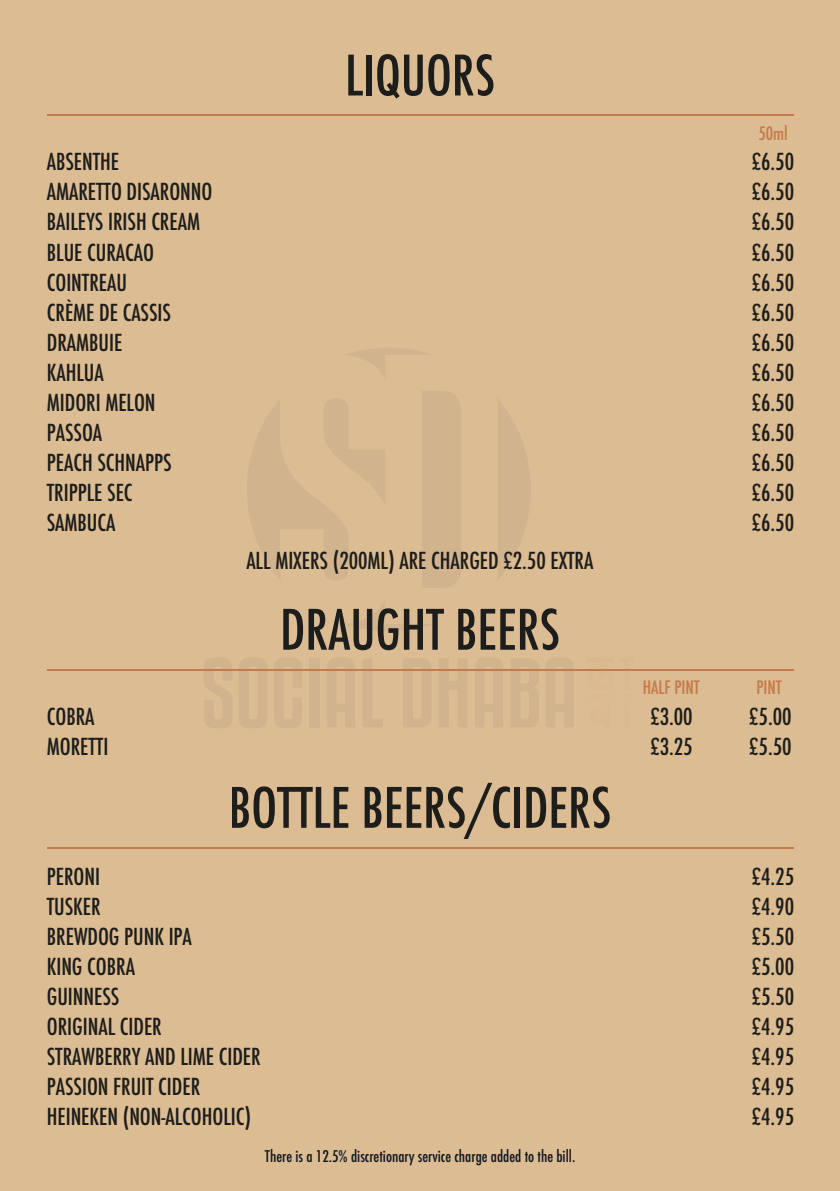
<style>
.page{position:relative;width:840px;height:1191px;background:#fff}
.page>*{position:absolute;margin:0;border:0;box-sizing:border-box;transform-origin:0 0}
.t1{font:500 condensed 54.2px "Futura";color:#1d1d1b}
.t2{font:500 condensed 22.8px "Futura";color:#1d1d1b}
.t3{font:500 condensed 18px "Futura";color:#c57a4a}
.t4{font:500 condensed 15.6px "Futura";color:#0f1621}
</style>
<div class="page">
<div style="left:0;top:0;width:839px;height:1191px;background:#dcbc92"></div>
<svg style="left:347px;top:602px;width:83px;height:29px"></svg>
<svg style="left:247px;top:399px;width:138px;height:181px"></svg>
<svg style="left:346px;top:348px;width:82px;height:29px"></svg>
<svg style="left:498px;top:400px;width:32px;height:179px"></svg>
<div style="left:422px;top:391px;width:39px;height:197px;background:#d1b38d"></div>
<svg style="left:204px;top:658px;width:28px;height:70px"></svg>
<svg style="left:238px;top:658px;width:29px;height:70px"></svg>
<svg style="left:274px;top:658px;width:28px;height:70px"></svg>
<div style="left:309px;top:658px;width:10px;height:69px;background:#d1b38d"></div>
<svg style="left:326px;top:658px;width:29px;height:69px"></svg>
<svg style="left:362px;top:659px;width:20px;height:68px"></svg>
<svg style="left:402px;top:659px;width:29px;height:68px"></svg>
<svg style="left:438px;top:659px;width:29px;height:68px"></svg>
<svg style="left:474px;top:658px;width:29px;height:69px"></svg>
<svg style="left:510px;top:659px;width:29px;height:68px"></svg>
<svg style="left:545px;top:658px;width:28px;height:69px"></svg>
<svg style="left:620px;top:670px;width:13px;height:1px"></svg>
<svg style="left:585px;top:670px;width:28px;height:1px"></svg>
<hr style="left:47px;top:115px;width:746px;height:1px;background:#c57a4a">
<hr style="left:47px;top:669px;width:746px;height:1px;background:#c57a4a">
<hr style="left:47px;top:847px;width:746px;height:1px;background:#c57a4a">
<h1 class="t1" style="left:345px;top:41px;width:151px">LIQUORS</h1>
<p class="t3" style="left:758px;top:122px;width:31px">50ml</p>
<p class="t2" style="left:47px;top:147px;width:74px">ABSENTHE</p>
<p class="t2" style="left:751px;top:147px;width:44px">£6.50</p>
<p class="t2" style="left:47px;top:177px;width:167px">AMARETTO DISARONNO</p>
<p class="t2" style="left:751px;top:177px;width:44px">£6.50</p>
<p class="t2" style="left:47px;top:207px;width:155px">BAILEYS IRISH CREAM</p>
<p class="t2" style="left:751px;top:207px;width:44px">£6.50</p>
<p class="t2" style="left:47px;top:237px;width:109px">BLUE CURACAO</p>
<p class="t2" style="left:751px;top:237px;width:44px">£6.50</p>
<p class="t2" style="left:47px;top:267px;width:82px">COINTREAU</p>
<p class="t2" style="left:751px;top:267px;width:44px">£6.50</p>
<p class="t2" style="left:47px;top:297px;width:126px">CRÈME DE CASSIS</p>
<p class="t2" style="left:751px;top:297px;width:44px">£6.50</p>
<p class="t2" style="left:47px;top:327px;width:77px">DRAMBUIE</p>
<p class="t2" style="left:751px;top:327px;width:44px">£6.50</p>
<p class="t2" style="left:47px;top:357px;width:58px">KAHLUA</p>
<p class="t2" style="left:751px;top:357px;width:44px">£6.50</p>
<p class="t2" style="left:47px;top:387px;width:110px">MIDORI MELON</p>
<p class="t2" style="left:751px;top:387px;width:44px">£6.50</p>
<p class="t2" style="left:47px;top:417px;width:57px">PASSOA</p>
<p class="t2" style="left:751px;top:417px;width:44px">£6.50</p>
<p class="t2" style="left:47px;top:447px;width:126px">PEACH SCHNAPPS</p>
<p class="t2" style="left:751px;top:447px;width:44px">£6.50</p>
<p class="t2" style="left:47px;top:477px;width:87px">TRIPPLE SEC</p>
<p class="t2" style="left:751px;top:477px;width:44px">£6.50</p>
<p class="t2" style="left:47px;top:507px;width:70px">SAMBUCA</p>
<p class="t2" style="left:751px;top:507px;width:44px">£6.50</p>
<p class="t2" style="left:246px;top:546px;width:348px">ALL MIXERS (200ML) ARE CHARGED £2.50 EXTRA</p>
<h1 class="t1" style="left:280px;top:595px;width:281px">DRAUGHT BEERS</h1>
<p class="t3" style="left:642px;top:676px;width:58px">HALF PINT</p>
<p class="t3" style="left:756px;top:676px;width:27px">PINT</p>
<p class="t2" style="left:47px;top:701px;width:49px">COBRA</p>
<p class="t2" style="left:650px;top:701px;width:44px">£3.00</p>
<p class="t2" style="left:748px;top:701px;width:44px">£5.00</p>
<p class="t2" style="left:47px;top:731px;width:63px">MORETTI</p>
<p class="t2" style="left:650px;top:731px;width:44px">£3.25</p>
<p class="t2" style="left:748px;top:731px;width:44px">£5.50</p>
<h1 class="t1" style="left:229px;top:773px;width:383px">BOTTLE BEERS/CIDERS</h1>
<p class="t2" style="left:47px;top:861px;width:55px">PERONI</p>
<p class="t2" style="left:751px;top:861px;width:44px">£4.25</p>
<p class="t2" style="left:47px;top:891px;width:55px">TUSKER</p>
<p class="t2" style="left:751px;top:891px;width:44px">£4.90</p>
<p class="t2" style="left:47px;top:921px;width:146px">BREWDOG PUNK IPA</p>
<p class="t2" style="left:751px;top:921px;width:44px">£5.50</p>
<p class="t2" style="left:47px;top:951px;width:90px">KING COBRA</p>
<p class="t2" style="left:751px;top:951px;width:44px">£5.00</p>
<p class="t2" style="left:47px;top:981px;width:74px">GUINNESS</p>
<p class="t2" style="left:751px;top:981px;width:44px">£5.50</p>
<p class="t2" style="left:47px;top:1011px;width:116px">ORIGINAL CIDER</p>
<p class="t2" style="left:751px;top:1011px;width:44px">£4.95</p>
<p class="t2" style="left:47px;top:1041px;width:215px">STRAWBERRY AND LIME CIDER</p>
<p class="t2" style="left:751px;top:1041px;width:44px">£4.95</p>
<p class="t2" style="left:47px;top:1071px;width:155px">PASSION FRUIT CIDER</p>
<p class="t2" style="left:751px;top:1071px;width:44px">£4.95</p>
<p class="t2" style="left:47px;top:1101px;width:206px">HEINEKEN (NON-ALCOHOLIC)</p>
<p class="t2" style="left:751px;top:1101px;width:44px">£4.95</p>
<p class="t4" style="left:265px;top:1146px;width:311px">There is a 12.5% discretionary service charge added to the bill.</p>
</div>
